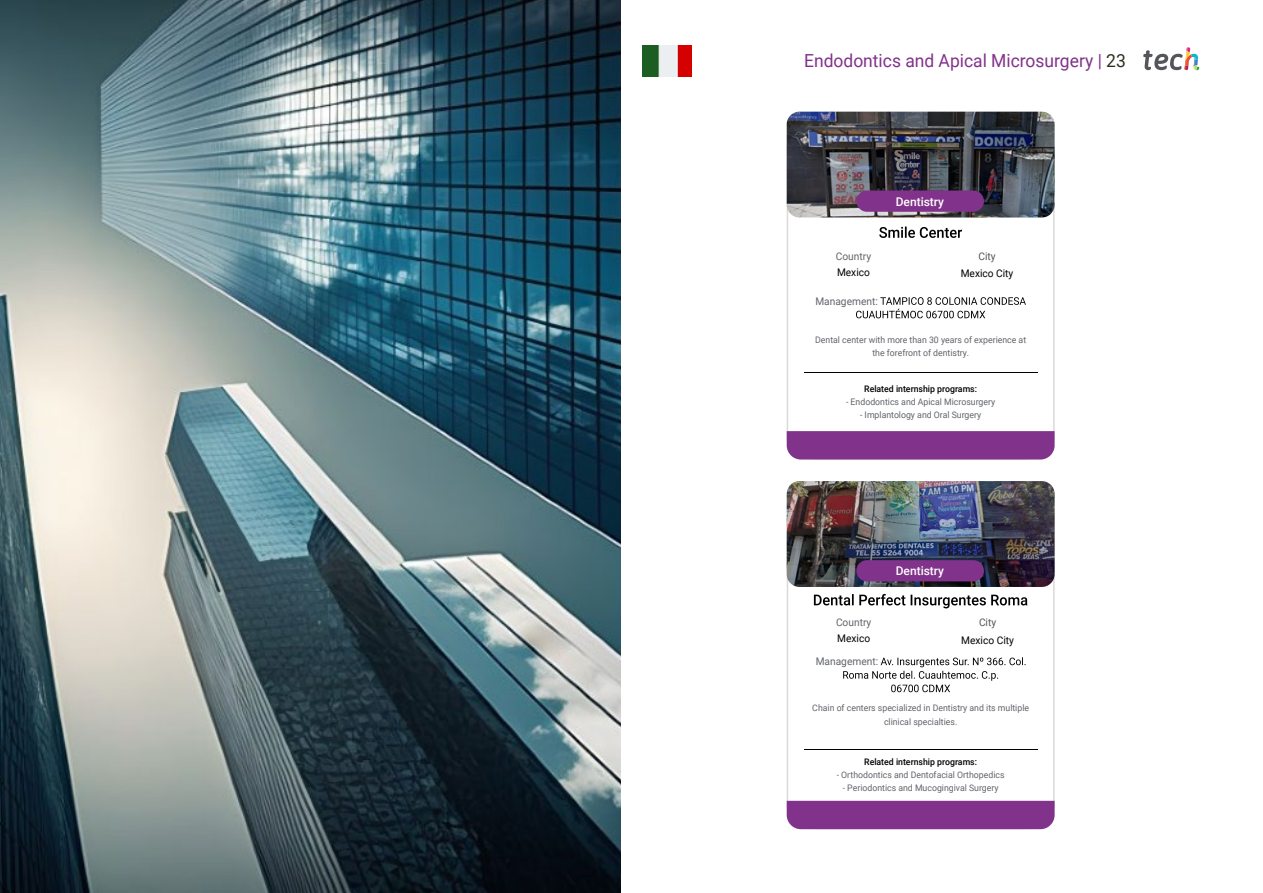
<style>
.page{position:relative;width:1263px;height:893px;background:#fff}
.page>*{position:absolute;margin:0;border:0;box-sizing:border-box;transform-origin:0 0}
.t1{font:18px "Roboto";color:#81328a}
.t2{font:500 12px "Roboto";color:#fff}
.t3{font:10.5px "Roboto";color:#61646a}
.t4{font:10.5px "Roboto";color:#000}
.t5{font:10.5px "Roboto";color:#52555b}
.t6{font:9px/13.5px "Roboto";color:#61646a;text-align:center}
.t7{font:500 9px "Roboto";color:#000}
.s1{color:#312e20}
</style>
<div class="page">
<svg style="left:1143px;top:47px;width:56px;height:24px"></svg>
<img style="left:642px;top:46px;width:49px;height:30px">
<svg style="left:786px;top:490px;width:269px;height:340px"></svg>
<img style="left:787px;top:481px;width:267px;height:106px">
<div style="left:856px;top:560px;width:128px;height:21px;background:#81328a;border-radius:11px"></div>
<div style="left:787px;top:801px;width:267px;height:28px;background:#81328a"></div>
<hr style="left:804px;top:749px;width:233px;height:1px;background:#000">
<svg style="left:814px;top:594px;width:213px;height:14px"></svg>
<svg style="left:843px;top:657px;width:182px;height:35px"></svg>
<svg style="left:786px;top:122px;width:269px;height:327px"></svg>
<img style="left:787px;top:112px;width:267px;height:106px">
<div style="left:856px;top:191px;width:128px;height:21px;background:#81328a;border-radius:11px"></div>
<svg style="left:787px;top:431px;width:267px;height:29px;background:#84378d"></svg>
<hr style="left:804px;top:372px;width:233px;height:1px;background:#000">
<svg style="left:879px;top:227px;width:83px;height:11px"></svg>
<svg style="left:856px;top:297px;width:170px;height:21px"></svg>
<img style="left:0;top:0;width:621px;height:893px">
<h1 class="t1" style="left:804px;top:48px;width:323px">Endodontics and Apical Microsurgery | <span class="s1">23</span></h1>
<p class="t3" style="left:836px;top:249px;width:37px">Country</p>
<p class="t4" style="left:837px;top:265px;width:34px">Mexico</p>
<h2 class="t2" style="left:896px;top:193px;width:50px">Dentistry</h2>
<p class="t5" style="left:978px;top:249px;width:19px">City</p>
<p class="t4" style="left:961px;top:266px;width:54px">Mexico City</p>
<p class="t3" style="left:815px;top:294px;width:64px">Management:</p>
<p class="t6" style="left:815px;top:332px;width:213px">Dental center with more than 30 years of experience at the forefront of dentistry.</p>
<p class="t7" style="left:864px;top:382px;width:114px">Related internship programs:</p>
<p class="t6" style="left:846px;top:395px;width:151px">- Endodontics and Apical Microsurgery</p>
<p class="t6" style="left:860px;top:408px;width:123px">- Implantology and Oral Surgery</p>
<p class="t3" style="left:836px;top:615px;width:37px">Country</p>
<p class="t4" style="left:837px;top:631px;width:34px">Mexico</p>
<h2 class="t2" style="left:896px;top:563px;width:50px">Dentistry</h2>
<p class="t5" style="left:979px;top:615px;width:19px">City</p>
<p class="t4" style="left:961px;top:633px;width:54px">Mexico City</p>
<p class="t3" style="left:816px;top:654px;width:64px">Management:</p>
<p class="t6" style="left:812px;top:701px;width:218px">Chain of centers specialized in Dentistry and its multiple clinical specialties.</p>
<p class="t7" style="left:864px;top:755px;width:114px">Related internship programs:</p>
<p class="t6" style="left:837px;top:768px;width:169px">- Orthodontics and Dentofacial Orthopedics</p>
<p class="t6" style="left:843px;top:781px;width:157px">- Periodontics and Mucogingival Surgery</p>
</div>
